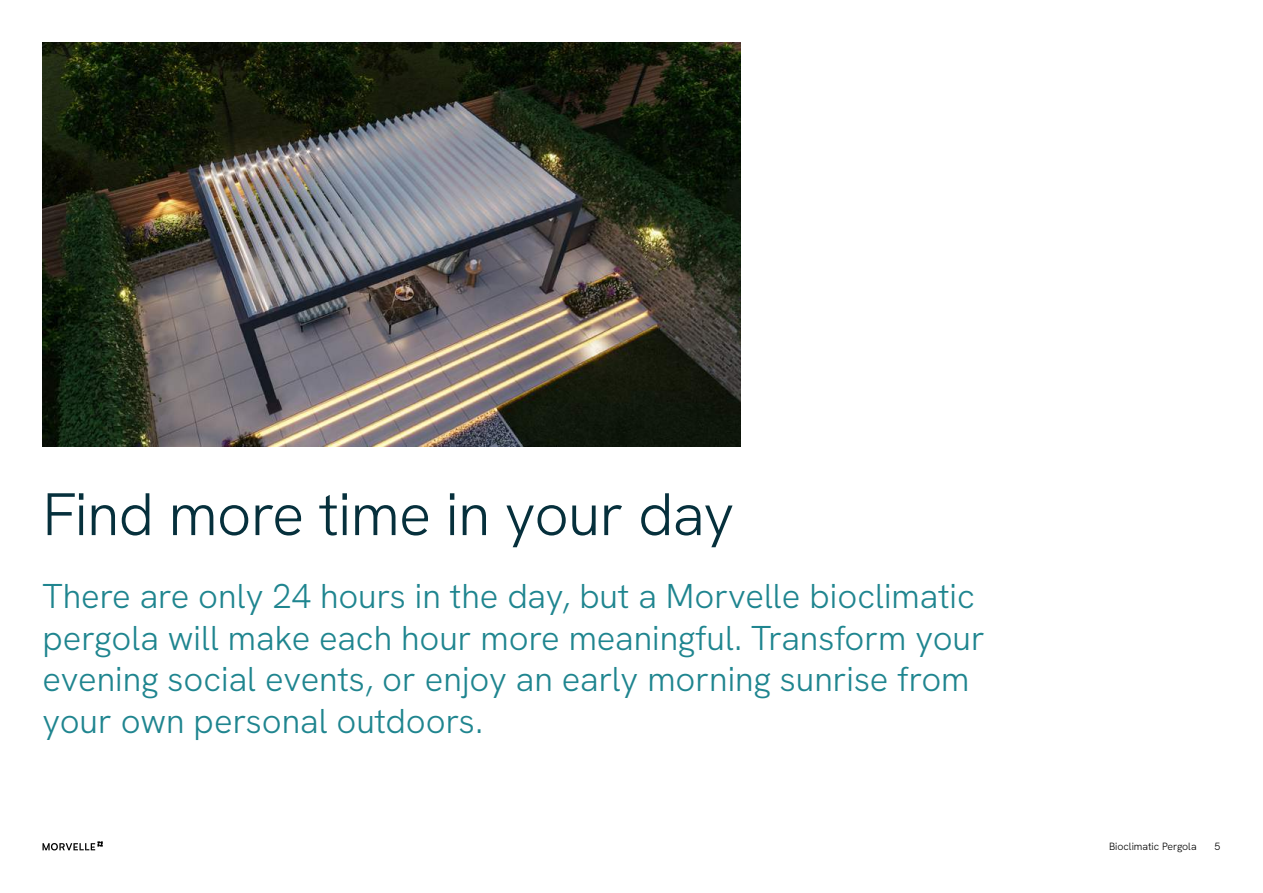
<style>
.page{position:relative;width:1263px;height:893px;background:#fff}
.page>*{position:absolute;margin:0;border:0;box-sizing:border-box;transform-origin:0 0}
.t1{font:300 60px "Hanken Grotesk";letter-spacing:-.015em;color:#06303c}
.t2{font:300 34.5px/41.4px "Hanken Grotesk";color:#1f858f}
.t3{font:300 10.5px "Hanken Grotesk";color:#000}
</style>
<div class="page">
<svg style="left:43px;top:841px;width:60px;height:9px"></svg>
<img style="left:43px;top:43px;width:698px;height:403px">
<h1 class="t1" style="left:43px;top:476px;width:693px">Find more time in your day</h1>
<p class="t2" style="left:43px;top:575px;width:944px">There are only 24 hours in the day, but a Morvelle bioclimatic pergola will make each hour more meaningful. Transform your evening social events, or enjoy an early morning sunrise from your own personal outdoors.</p>
<p class="t3" style="left:1109px;top:840px;width:89px">Bioclimatic Pergola</p>
<p class="t3" style="left:1214px;top:840px;width:7px">5</p>
</div>
